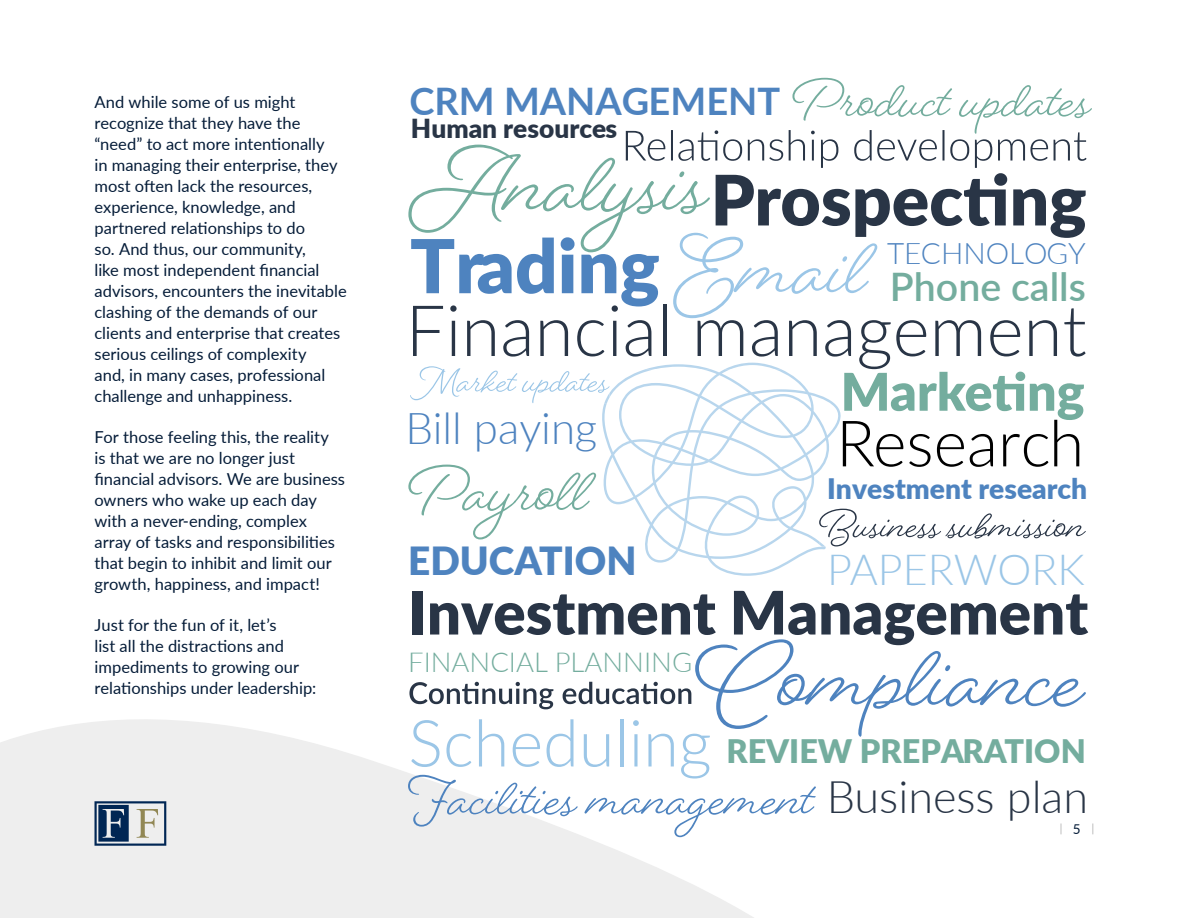
<style>
.page{position:relative;width:1188px;height:918px;background:#fff}
.page>*{position:absolute;margin:0;border:0;box-sizing:border-box;transform-origin:0 0}
.t1{font:700 95.7px "Beloved Script";color:#74ad9e}
.t2{font:700 90.15px "Beloved Script";color:#9bc6e7}
.t3{font:900 74.4px "Lato";color:#4e83bf}
.t4{font:300 70.8px "Lato";color:#293546}
.t5{font:300 64.8px "Lato";color:#9bc6e7}
.t6{font:300 64.05px "Lato";color:#000}
.t7{font:900 60px "Lato";color:#293546}
.t8{font:300 45px "Lato";color:#293546}
.t9{font:300 43.95px "Lato";color:#4e83bf}
.t10{font:300 42.9px "Lato";color:#9bc6e7}
.t11{font:600 39.3px "Lato";color:#74ad9e}
.t12{font:900 38.85px "Lato";color:#4e83bf}
.t13{font:700 37.95px "Lato";color:#4e83bf}
.t14{font:900 32.4px "Lato";color:#74ad9e}
.t15{font:300 29.7px "Lato";color:#4e83bf}
.t16{font:900 28.2px "Lato";color:#4e83bf}
.t17{font:300 27.45px "Lato";color:#74ad9e}
.t18{font:900 26.25px "Lato";color:#293546}
.t19{font:16.5px/21px "Lato";color:#051c38}
.t20{font:13.5px "Lato";color:#051c38}
</style>
<div class="page">
<svg style="left:0;top:719px;width:754px;height:199px;fill:#eee"></svg>
<svg style="left:94px;top:801px;width:72px;height:45px"></svg>
<svg style="left:1060px;top:824px;width:2px;height:10px"></svg>
<svg style="left:1092px;top:824px;width:2px;height:10px"></svg>
<svg style="left:844px;top:372px;width:240px;height:48px"></svg>
<svg style="left:626px;top:78px;width:466px;height:160px"></svg>
<svg style="left:408px;top:775px;width:170px;height:52px"></svg>
<svg style="left:584px;top:786px;width:232px;height:51px"></svg>
<svg style="left:408px;top:465px;width:188px;height:74px"></svg>
<svg style="left:409px;top:639px;width:677px;height:98px"></svg>
<svg style="left:602px;top:369px;width:241px;height:207px"></svg>
<svg style="left:647px;top:363px;width:133px;height:6px"></svg>
<svg style="left:819px;top:509px;width:267px;height:37px"></svg>
<svg style="left:410px;top:366px;width:200px;height:37px"></svg>
<p class="t19" style="left:94px;top:91px;width:254px">And while some of us might recognize that they have the “need” to act more intentionally<br>in managing their enterprise, they most often lack the resources, experience, knowledge, and partnered relationships to do<br>so. And thus, our community,<br>like most independent financial advisors, encounters the inevitable clashing of the demands of our clients and enterprise that creates serious ceilings of complexity<br>and, in many cases, professional challenge and unhappiness.</p>
<p class="t19" style="left:94px;top:426px;width:252px">For those feeling this, the reality<br>is that we are no longer just financial advisors. We are business owners who wake up each day with a never-ending, complex array of tasks and responsibilities that begin to inhibit and limit our growth, happiness, and impact!</p>
<p class="t19" style="left:94px;top:614px;width:223px">Just for the fun of it, let’s<br>list all the distractions and impediments to growing our relationships under leadership:</p>
<h3 class="t13" style="left:409px;top:73px;width:372px">CRM MANAGEMENT</h3>
<h3 class="t18" style="left:411px;top:109px;width:208px">Human resources</h3>
<h1 class="t1" style="left:409px;top:120px;width:301px">Analysis</h1>
<h2 class="t2" style="left:673px;top:207px;width:195px">Email</h2>
<h3 class="t3" style="left:410px;top:210px;width:251px">Trading</h3>
<h3 class="t15" style="left:887px;top:233px;width:200px">TECHNOLOGY</h3>
<h3 class="t11" style="left:890px;top:259px;width:197px">Phone calls</h3>
<h3 class="t4" style="left:406px;top:281px;width:683px">Financial management</h3>
<h3 class="t9" style="left:406px;top:398px;width:193px">Bill paying</h3>
<h3 class="t6" style="left:836px;top:399px;width:250px">Research</h3>
<h3 class="t12" style="left:408px;top:531px;width:230px">EDUCATION</h3>
<h3 class="t16" style="left:827px;top:468px;width:262px">Investment research</h3>
<h3 class="t10" style="left:827px;top:540px;width:259px">PAPERWORK</h3>
<h3 class="t7" style="left:408px;top:568px;width:682px">Investment Management</h3>
<h3 class="t17" style="left:408px;top:643px;width:286px">FINANCIAL PLANNING</h3>
<h3 class="t5" style="left:408px;top:698px;width:305px">Scheduling</h3>
<h3 class="t14" style="left:726px;top:727px;width:361px">REVIEW PREPARATION</h3>
<h3 class="t8" style="left:827px;top:765px;width:263px">Business plan</h3>
<p class="t20" style="left:1073px;top:820px;width:9px">5</p>
</div>
